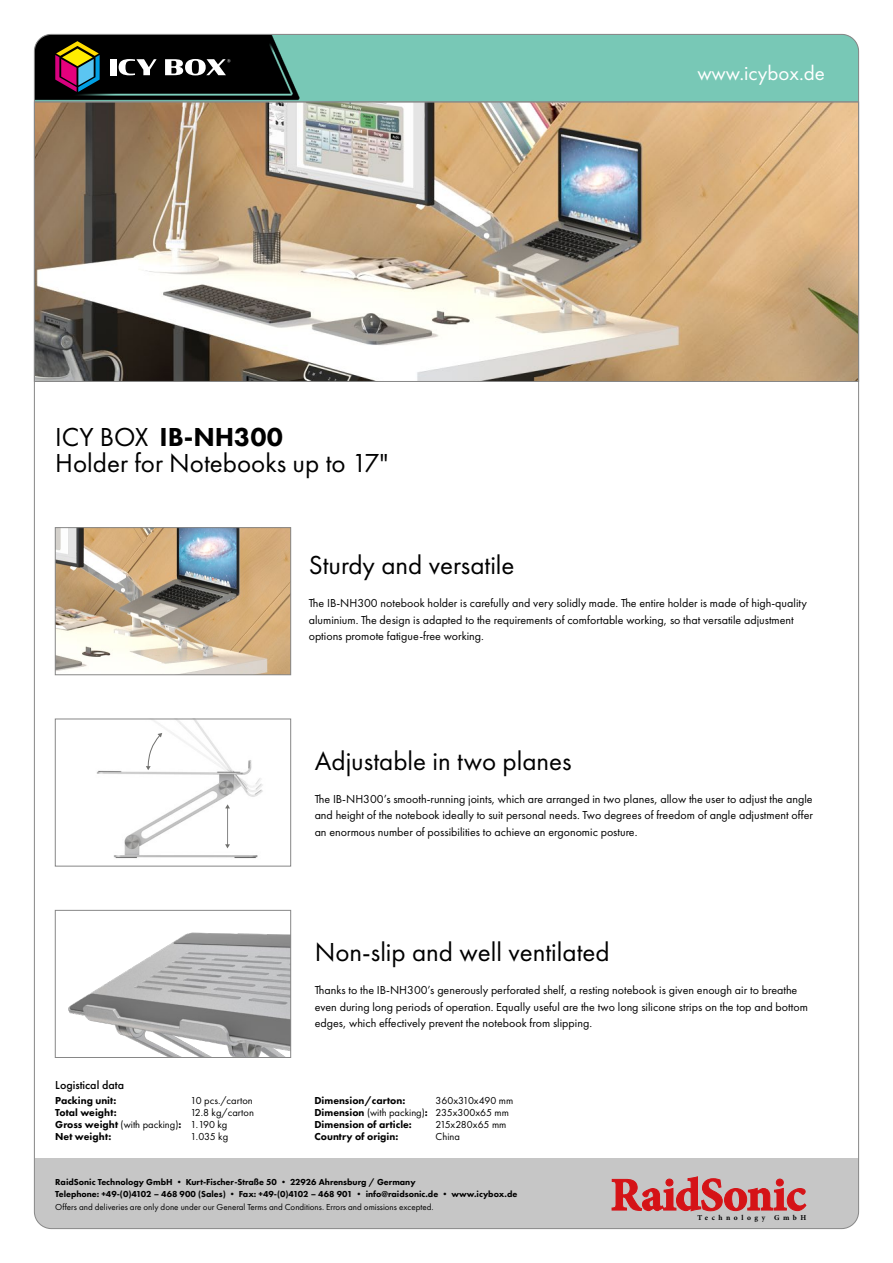
<style>
.page{position:relative;width:893px;height:1263px;background:#fff}
.page>*{position:absolute;margin:0;border:0;box-sizing:border-box;transform-origin:0 0}
.t1{font:27px "Futura PT";color:#000}
.t2{font:800 27px "Futura PT";color:#000}
.t3{font:21px "Futura PT";color:#fff}
.t4{font:12px/16.5px "Futura PT";color:#000}
.t5{font:500 12px "Futura PT";color:#000}
.t6{font:800 10.5px/12px "Futura PT";color:#000}
.t7{font:10.5px/12px "Futura PT";color:#000}
.t8{font:800 9px/12px "Futura PT";color:#000}
.t9{font:9px "Futura PT";color:#000}
.t10{font:700 7.5px "Minion Pro";letter-spacing:.47em;color:#000}
.s1{font-weight:400}
</style>
<div class="page">
<img style="left:36px;top:102px;width:821px;height:280px">
<img style="left:57px;top:529px;width:232px;height:144px">
<div style="left:55px;top:527px;width:236px;height:148px;border:1px solid #878787"></div>
<img style="left:96px;top:721px;width:167px;height:138px">
<div style="left:55px;top:719px;width:236px;height:147px;border:1px solid #878787"></div>
<img style="left:68px;top:932px;width:221px;height:124px">
<div style="left:55px;top:910px;width:236px;height:148px;border:1px solid #878787"></div>
<hr style="left:227px;top:807px;width:1px;height:40px;background:#878787">
<svg style="left:146px;top:733px;width:16px;height:37px"></svg>
<svg style="left:225px;top:844px;width:5px;height:4px"></svg>
<svg style="left:225px;top:804px;width:5px;height:4px"></svg>
<div style="left:34px;top:1159px;width:825px;height:69px;background:#c6c6c6"></div>
<svg style="left:612px;top:1176px;width:194px;height:35px"></svg>
<svg style="left:34px;top:34px;width:825px;height:68px;background:#5d998b"></svg>
<div style="left:110px;top:59px;width:7px;height:16px;background:#fff"></div>
<svg style="left:119px;top:59px;width:38px;height:16px"></svg>
<svg style="left:165px;top:59px;width:65px;height:16px"></svg>
<svg style="left:55px;top:41px;width:45px;height:51px;background:#695147"></svg>
<h1 class="t2" style="left:55px;top:420px;width:229px"><span class="s1">ICY BOX</span> IB-NH300</h1>
<h1 class="t1" style="left:55px;top:447px;width:335px">Holder for Notebooks up to 17"</h1>
<h2 class="t3" style="left:697px;top:60px;width:129px">www.icybox.de</h2>
<h1 class="t1" style="left:309px;top:549px;width:207px">Sturdy and versatile</h1>
<p class="t4" style="left:309px;top:595px;width:500px">The IB-NH300 notebook holder is carefully and very solidly made. The entire holder is made of high-quality aluminium. The design is adapted to the requirements of comfortable working, so that versatile adjustment options promote fatigue-free working.</p>
<h1 class="t1" style="left:315px;top:745px;width:259px">Adjustable in two planes</h1>
<p class="t4" style="left:315px;top:790px;width:500px;text-align:justify">The IB-NH300’s smooth-running joints, which are arranged in two planes, allow the user to adjust the angle and height of the notebook ideally to suit personal needs. Two degrees of freedom of angle adjustment offer an enormous number of possibilities to achieve an ergonomic posture.</p>
<h1 class="t1" style="left:315px;top:936px;width:297px">Non-slip and well ventilated</h1>
<p class="t4" style="left:315px;top:982px;width:495px">Thanks to the IB-NH300’s generously perforated shelf, a resting notebook is given enough air to breathe even during long periods of operation. Equally useful are the two long silicone strips on the top and bottom edges, which effectively prevent the notebook from slipping.</p>
<p class="t5" style="left:55px;top:1078px;width:70px">Logistical data</p>
<p class="t6" style="left:55px;top:1094px;width:128px">Packing unit:<br>Total weight:<br>Gross weight <span class="s1">(with packing)</span>:<br>Net weight:</p>
<p class="t6" style="left:314px;top:1094px;width:115px">Dimension/carton:<br>Dimension <span class="s1">(with packing)</span>:<br>Dimension of article:<br>Country of origin:</p>
<p class="t8" style="left:55px;top:1175px;width:464px">RaidSonic Technology GmbH • Kurt-Fischer-Straße 50 • 22926 Ahrensburg / Germany<br>Telephone: +49-(0)4102 – 468 900 (Sales) • Fax: +49-(0)4102 – 468 901 • info@raidsonic.de • www.icybox.de</p>
<p class="t9" style="left:55px;top:1202px;width:380px">Offers and deliveries are only done under our General Terms and Conditions. Errors and omissions excepted.</p>
<p class="t7" style="left:190px;top:1094px;width:65px">10 pcs./carton<br>12.8 kg/carton<br>1.190 kg<br>1.035 kg</p>
<p class="t7" style="left:436px;top:1094px;width:79px">360x310x490 mm<br>235x300x65 mm<br>215x280x65 mm<br>China</p>
<p class="t10" style="left:697px;top:1212px;width:110px">Technology GmbH</p>
</div>
